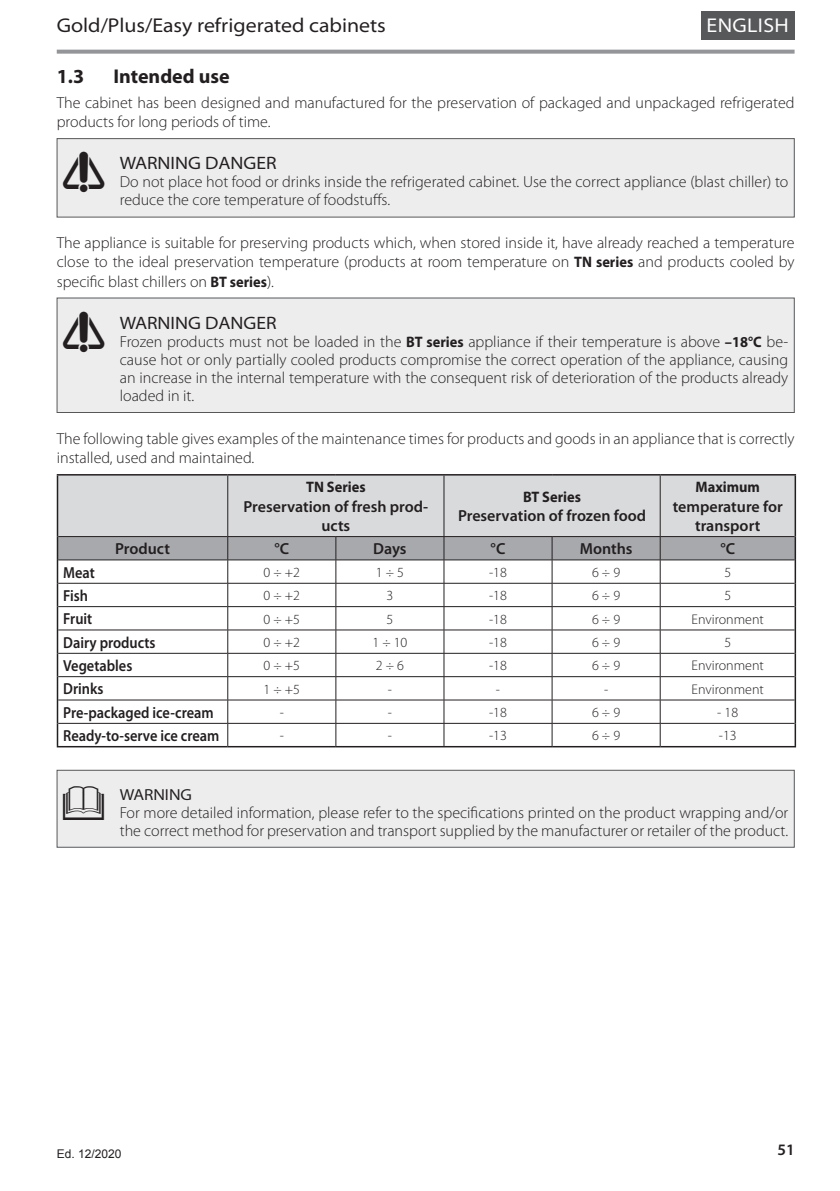
<style>
.page{position:relative;width:840px;height:1191px;background:#fff}
.page>*{position:absolute;margin:0;border:0;box-sizing:border-box;transform-origin:0 0}
.t1{font:40px "ELMEC Simboli";color:#231f20}
.t2{font:semi-expanded 20px "Myriad Pro";color:#231f20}
.t3{font:700 20px "Myriad Pro";color:#231f20}
.t4{font:semi-expanded 20px "Myriad Pro";letter-spacing:.02em;color:#fff}
.t5{font:semi-expanded 18px "Myriad Pro";color:#231f20}
.t6{font:300 16px/18px "Myriad Pro";color:#231f20}
.t7{font:600 16px/19.2px "Myriad Pro";color:#231f20;text-align:center}
.t8{font:600 16px "Myriad Pro";color:#231f20;scale:.9 1}
.t9{font:semi-expanded 16px "Myriad Pro";color:#231f20}
.t10{font:700 15.2px "Myriad Pro";color:#231f20;scale:.95 1}
.t11{font:300 14px "Myriad Pro";color:#231f20}
.t12{font:12px "Arial";color:#231f20}
.s1{font-weight:700;font-size:15.2px}
</style>
<div class="page">
<svg style="left:57px;top:50px;width:737px;height:4px;background:#9c9ea1"></svg>
<div style="left:700px;top:11px;width:94px;height:29px;background:#57585a"></div>
<div style="left:39px;top:125px;width:772px;height:94px;background:#d9dadc;opacity:.47"></div>
<div style="left:57px;top:138px;width:737px;height:79px;border:1px solid #57585a"></div>
<div style="left:39px;top:284px;width:772px;height:130px;background:#d9dadc;opacity:.47"></div>
<div style="left:57px;top:298px;width:737px;height:115px;border:1px solid #57585a"></div>
<div style="left:58px;top:475px;width:736px;height:61px;background:#d9dadc"></div>
<hr style="left:57px;top:474px;width:171px;height:1px;background:#231f20">
<hr style="left:57px;top:475px;width:1px;height:61px;background:#231f20">
<hr style="left:228px;top:474px;width:108px;height:1px;background:#231f20">
<hr style="left:336px;top:474px;width:107px;height:1px;background:#231f20">
<hr style="left:443px;top:474px;width:108px;height:1px;background:#231f20">
<hr style="left:551px;top:474px;width:108px;height:1px;background:#231f20">
<hr style="left:659px;top:474px;width:136px;height:1px;background:#231f20">
<hr style="left:794px;top:475px;width:1px;height:61px;background:#231f20">
<hr style="left:57px;top:746px;width:171px;height:1px;background:#231f20">
<hr style="left:228px;top:746px;width:108px;height:1px;background:#231f20">
<hr style="left:336px;top:746px;width:107px;height:1px;background:#231f20">
<hr style="left:443px;top:746px;width:108px;height:1px;background:#231f20">
<hr style="left:551px;top:746px;width:108px;height:1px;background:#231f20">
<hr style="left:659px;top:746px;width:136px;height:1px;background:#231f20">
<hr style="left:227px;top:475px;width:1px;height:61px;background:#231f20">
<hr style="left:443px;top:475px;width:1px;height:61px;background:#231f20">
<hr style="left:659px;top:475px;width:1px;height:61px;background:#231f20">
<svg style="left:57px;top:536px;width:738px;height:210px"></svg>
<div style="left:39px;top:756px;width:772px;height:92px;background:#d9dadc;opacity:.47"></div>
<div style="left:57px;top:770px;width:737px;height:77px;border:1px solid #57585a"></div>
<p class="t2" style="left:57px;top:14px;width:330px">Gold/Plus/Easy refrigerated cabinets</p>
<p class="t4" style="left:706px;top:14px;width:84px">ENGLISH</p>
<p class="t3" style="left:57px;top:65px;width:29px">1.3</p>
<p class="t3" style="left:113px;top:65px;width:118px">Intended use</p>
<p class="t6" style="left:57px;top:93px;width:739px;line-height:19.2px">The cabinet has been designed and manufactured for the preservation of packaged and unpackaged refrigerated products for long periods of time.</p>
<h1 class="t1" style="left:63px;top:151px;width:43px">a</h1>
<p class="t5" style="left:120px;top:153px;width:158px">WARNING DANGER</p>
<p class="t6" style="left:120px;top:173px;width:669px">Do not place hot food or drinks inside the refrigerated cabinet. Use the correct appliance (blast chiller) to reduce the core temperature of foodstuffs.</p>
<p class="t6" style="left:57px;top:233px;width:739px;line-height:19.2px;text-align:justify">The appliance is suitable for preserving products which, when stored inside it, have already reached a temperature close to the ideal preservation temperature (products at room temperature on <span class="s1">TN series</span> and products cooled by specific blast chillers on <span class="s1">BT series</span>).</p>
<h1 class="t1" style="left:63px;top:311px;width:43px">a</h1>
<p class="t5" style="left:120px;top:313px;width:158px">WARNING DANGER</p>
<p class="t6" style="left:120px;top:333px;width:669px;text-align:justify">Frozen products must not be loaded in the <span class="s1">BT series</span> appliance if their temperature is above <span class="s1">–18°C</span> be&shy;cause hot or only partially cooled products compromise the correct operation of the appliance, causing an increase in the internal temperature with the consequent risk of deterioration of the products already loaded in it.</p>
<p class="t6" style="left:57px;top:429px;width:739px;line-height:19.2px">The following table gives examples of the maintenance times for products and goods in an appliance that is correctly installed, used and maintained.</p>
<p class="t10" style="left:306px;top:479px;width:64px">TN Series</p>
<p class="t7" style="left:243px;top:497px;width:186px">Preservation of fresh prod&shy;ucts</p>
<p class="t10" style="left:695px;top:479px;width:69px">Maximum</p>
<p class="t7" style="left:672px;top:497px;width:112px">temperature for transport</p>
<p class="t10" style="left:522px;top:488px;width:63px">BT Series</p>
<p class="t7" style="left:458px;top:506px;width:189px">Preservation of frozen food</p>
<p class="t7" style="left:115px;top:539px;width:56px">Product</p>
<p class="t7" style="left:274px;top:539px;width:16px">°C</p>
<p class="t7" style="left:373px;top:539px;width:35px">Days</p>
<p class="t7" style="left:490px;top:539px;width:16px">°C</p>
<p class="t7" style="left:579px;top:539px;width:54px">Months</p>
<p class="t7" style="left:720px;top:539px;width:16px">°C</p>
<p class="t8" style="left:63px;top:563px;width:37px">Meat</p>
<p class="t11" style="left:263px;top:564px;width:38px">0 ÷ +2</p>
<p class="t11" style="left:375px;top:564px;width:30px">1 ÷ 5</p>
<p class="t11" style="left:489px;top:564px;width:19px">-18</p>
<p class="t11" style="left:591px;top:564px;width:30px">6 ÷ 9</p>
<p class="t11" style="left:724px;top:564px;width:8px">5</p>
<p class="t8" style="left:63px;top:587px;width:29px">Fish</p>
<p class="t11" style="left:263px;top:588px;width:38px">0 ÷ +2</p>
<p class="t11" style="left:386px;top:588px;width:8px">3</p>
<p class="t11" style="left:489px;top:588px;width:19px">-18</p>
<p class="t11" style="left:591px;top:588px;width:30px">6 ÷ 9</p>
<p class="t11" style="left:724px;top:588px;width:8px">5</p>
<p class="t8" style="left:63px;top:610px;width:34px">Fruit</p>
<p class="t11" style="left:263px;top:611px;width:38px">0 ÷ +5</p>
<p class="t11" style="left:386px;top:611px;width:8px">5</p>
<p class="t11" style="left:489px;top:611px;width:19px">-18</p>
<p class="t11" style="left:591px;top:611px;width:30px">6 ÷ 9</p>
<p class="t11" style="left:691px;top:611px;width:74px">Environment</p>
<p class="t8" style="left:63px;top:633px;width:104px">Dairy products</p>
<p class="t11" style="left:263px;top:634px;width:38px">0 ÷ +2</p>
<p class="t11" style="left:372px;top:634px;width:36px">1 ÷ 10</p>
<p class="t11" style="left:489px;top:634px;width:19px">-18</p>
<p class="t11" style="left:591px;top:634px;width:30px">6 ÷ 9</p>
<p class="t11" style="left:724px;top:634px;width:8px">5</p>
<p class="t8" style="left:63px;top:657px;width:78px">Vegetables</p>
<p class="t11" style="left:263px;top:658px;width:38px">0 ÷ +5</p>
<p class="t11" style="left:375px;top:658px;width:30px">2 ÷ 6</p>
<p class="t11" style="left:489px;top:658px;width:19px">-18</p>
<p class="t11" style="left:591px;top:658px;width:30px">6 ÷ 9</p>
<p class="t11" style="left:691px;top:658px;width:74px">Environment</p>
<p class="t8" style="left:63px;top:680px;width:46px">Drinks</p>
<p class="t11" style="left:263px;top:681px;width:38px">1 ÷ +5</p>
<p class="t11" style="left:387px;top:681px;width:6px">-</p>
<p class="t11" style="left:495px;top:681px;width:6px">-</p>
<p class="t11" style="left:603px;top:681px;width:6px">-</p>
<p class="t11" style="left:691px;top:681px;width:74px">Environment</p>
<p class="t8" style="left:63px;top:703px;width:169px">Pre-packaged ice-cream</p>
<p class="t11" style="left:279px;top:704px;width:6px">-</p>
<p class="t11" style="left:387px;top:704px;width:6px">-</p>
<p class="t11" style="left:489px;top:704px;width:19px">-18</p>
<p class="t11" style="left:591px;top:704px;width:30px">6 ÷ 9</p>
<p class="t11" style="left:716px;top:704px;width:22px">- 18</p>
<p class="t8" style="left:63px;top:727px;width:175px">Ready-to-serve ice cream</p>
<p class="t11" style="left:279px;top:728px;width:6px">-</p>
<p class="t11" style="left:387px;top:728px;width:6px">-</p>
<p class="t11" style="left:489px;top:728px;width:19px">-13</p>
<p class="t11" style="left:591px;top:728px;width:30px">6 ÷ 9</p>
<p class="t11" style="left:718px;top:728px;width:19px">-13</p>
<h1 class="t1" style="left:63px;top:781px;width:42px">l</h1>
<p class="t9" style="left:120px;top:785px;width:74px">WARNING</p>
<p class="t6" style="left:120px;top:803px;width:669px">For more detailed information, please refer to the specifications printed on the product wrapping and/or the correct method for preservation and transport supplied by the manufacturer or retailer of the product.</p>
<p class="t12" style="left:57px;top:1145px;width:66px">Ed. 12/2020</p>
<p class="t7" style="left:777px;top:1140px;width:19px">51</p>
</div>
